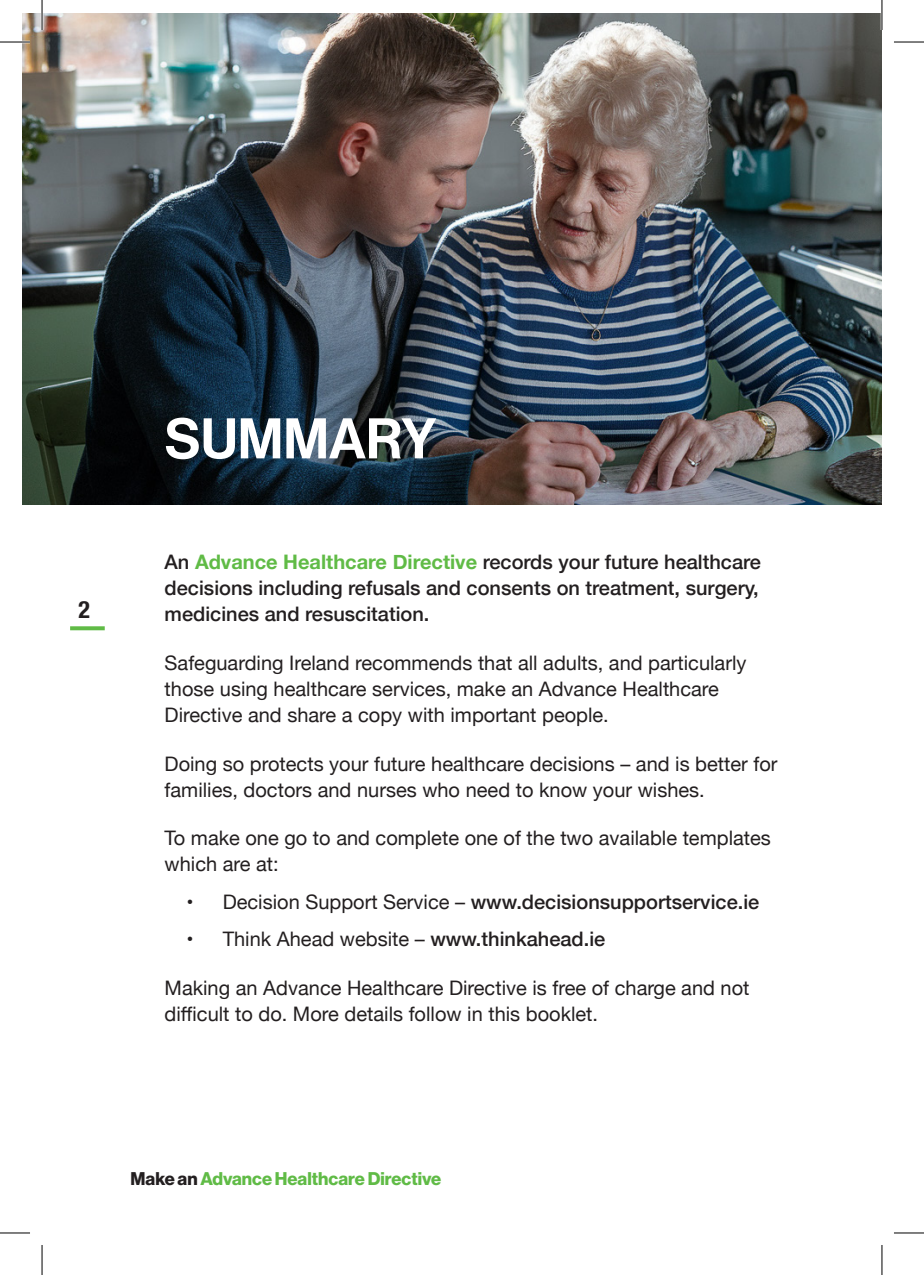
<style>
.page{position:relative;width:924px;height:1275px;background:#fff}
.page>*{position:absolute;margin:0;border:0;box-sizing:border-box;transform-origin:0 0}
.Bullet_Red{font:56px "N Haas Grotesk DS Pro 65 Md";color:#fff}
.t1{font:700 condensed 24px "Helvetica Neue";color:#231f20}
.t2{font:20px/26px "Helvetica Neue";color:#231f20}
.t3{font:500 20px/26px "Helvetica Neue";color:#231f20;text-align:justify}
.t4{font:18px "N Haas Grotesk DS Pro 75 Bd";color:#60bb46}
.s1{font-weight:700;color:#60bb46}
.s2{font-weight:400}
.s3{font-weight:500}
.s4{color:#231f20}
</style>
<div class="page">
<img style="left:23px;top:14px;width:858px;height:490px">
<svg style="left:70px;top:626px;width:35px;height:4px"></svg>
<hr style="left:0;top:41px;width:30px;height:2px;background:#fff">
<hr style="left:41px;top:0;width:2px;height:30px;background:#fff">
<hr style="left:880px;top:0;width:2px;height:30px;background:#fff">
<hr style="left:0;top:42px;width:30px;height:1px;background:#000">
<hr style="left:893px;top:42px;width:30px;height:1px;background:#000">
<hr style="left:0;top:1232px;width:30px;height:1px;background:#000">
<hr style="left:893px;top:1232px;width:30px;height:1px;background:#000">
<hr style="left:42px;top:0;width:1px;height:30px;background:#000">
<hr style="left:42px;top:1245px;width:1px;height:30px;background:#000">
<hr style="left:881px;top:0;width:1px;height:30px;background:#000">
<hr style="left:881px;top:1245px;width:1px;height:30px;background:#000">
<p class="t1" style="left:78px;top:590px;width:13px">2</p>
<p class="Bullet_Red" style="left:164px;top:406px;width:273px">SUMMARY</p>
<p class="t3" style="left:164px;top:547px;width:597px">An <span class="s1">Advance Healthcare Directive</span> records your future healthcare decisions including refusals and consents on treatment, surgery, medicines and resuscitation.</p>
<p class="t2" style="left:164px;top:651px;width:583px">Safeguarding Ireland recommends that all adults, and particularly those using healthcare services, make an Advance Healthcare<br>Directive and share a copy with important people.</p>
<p class="t2" style="left:164px;top:751px;width:614px">Doing so protects your future healthcare decisions – and is better for families, doctors and nurses who need to know your wishes.</p>
<p class="t2" style="left:164px;top:826px;width:607px">To make one go to and complete one of the two available templates which are at:</p>
<p class="t3" style="left:186px;top:887px;width:574px"><span class="s2">• Decision Support Service –</span> www.decisionsupportservice.ie</p>
<p class="t2" style="left:186px;top:927px;width:420px">• Think Ahead website – <span class="s3">www.thinkahead.ie</span></p>
<p class="t2" style="left:164px;top:975px;width:586px">Making an Advance Healthcare Directive is free of charge and not difficult to do. More details follow in this booklet.</p>
<p class="t4" style="left:130px;top:1168px;width:312px"><span class="s4">Make an</span> Advance Healthcare Directive</p>
</div>
